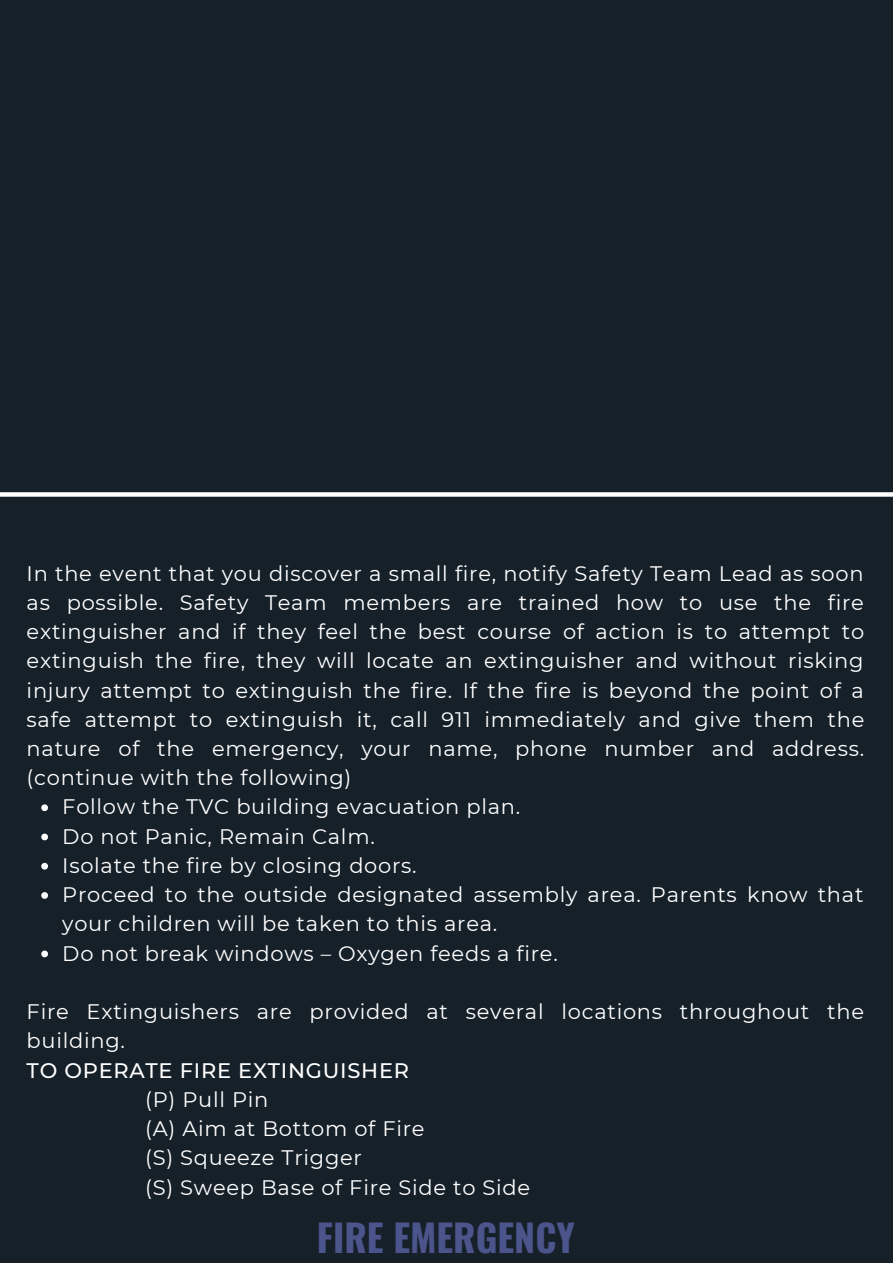
<style>
.page{position:relative;width:893px;height:1264px;background:#fff}
.page>*{position:absolute;margin:0;border:0;box-sizing:border-box;transform-origin:0 0}
.t1{font:700 37.5px "Oswald";color:#4b548b}
.t2{font:21px/29.2px "Montserrat";letter-spacing:.035em;color:#fff}
.t3{font:500 21px "Montserrat";letter-spacing:.035em;color:#fff}
</style>
<div class="page">
<div style="left:0;top:0;width:892px;height:1262px;background:#162029"></div>
<svg style="left:0;top:492px;width:892px;height:4px;background:#f2f2f3"></svg>
<svg style="left:41px;top:804px;width:7px;height:7px"></svg>
<svg style="left:41px;top:833px;width:7px;height:7px"></svg>
<svg style="left:41px;top:862px;width:7px;height:7px"></svg>
<svg style="left:41px;top:892px;width:7px;height:6px"></svg>
<svg style="left:41px;top:950px;width:7px;height:7px"></svg>
<p class="t2" style="left:27px;top:558px;width:839px;text-align:justify">In the event that you discover a small fire, notify Safety Team Lead as soon as possible. Safety Team members are trained how to use the fire extinguisher and if they feel the best course of action is to attempt to extinguish the fire, they will locate an extinguisher and without risking injury attempt to extinguish the fire. If the fire is beyond the point of a safe attempt to extinguish it, call 911 immediately and give them the nature of the emergency, your name, phone number and address. (continue with the following)</p>
<p class="t2" style="left:62px;top:792px;width:459px">Follow the TVC building evacuation plan.</p>
<p class="t2" style="left:62px;top:821px;width:314px">Do not Panic, Remain Calm.</p>
<p class="t2" style="left:62px;top:850px;width:356px">Isolate the fire by closing doors.</p>
<p class="t2" style="left:62px;top:880px;width:802px">Proceed to the outside designated assembly area. Parents know that your children will be taken to this area.</p>
<p class="t2" style="left:62px;top:938px;width:497px">Do not break windows – Oxygen feeds a fire.</p>
<p class="t2" style="left:27px;top:997px;width:838px">Fire Extinguishers are provided at several locations throughout the building.</p>
<p class="t3" style="left:27px;top:1057px;width:384px">TO OPERATE FIRE EXTINGUISHER</p>
<p class="t2" style="left:145px;top:1084px;width:125px">(P) Pull Pin</p>
<p class="t2" style="left:145px;top:1113px;width:281px">(A) Aim at Bottom of Fire</p>
<p class="t2" style="left:145px;top:1143px;width:218px">(S) Squeeze Trigger</p>
<p class="t2" style="left:145px;top:1172px;width:386px">(S) Sweep Base of Fire Side to Side</p>
<p class="t1" style="left:317px;top:1207px;width:259px">FIRE EMERGENCY</p>
</div>
